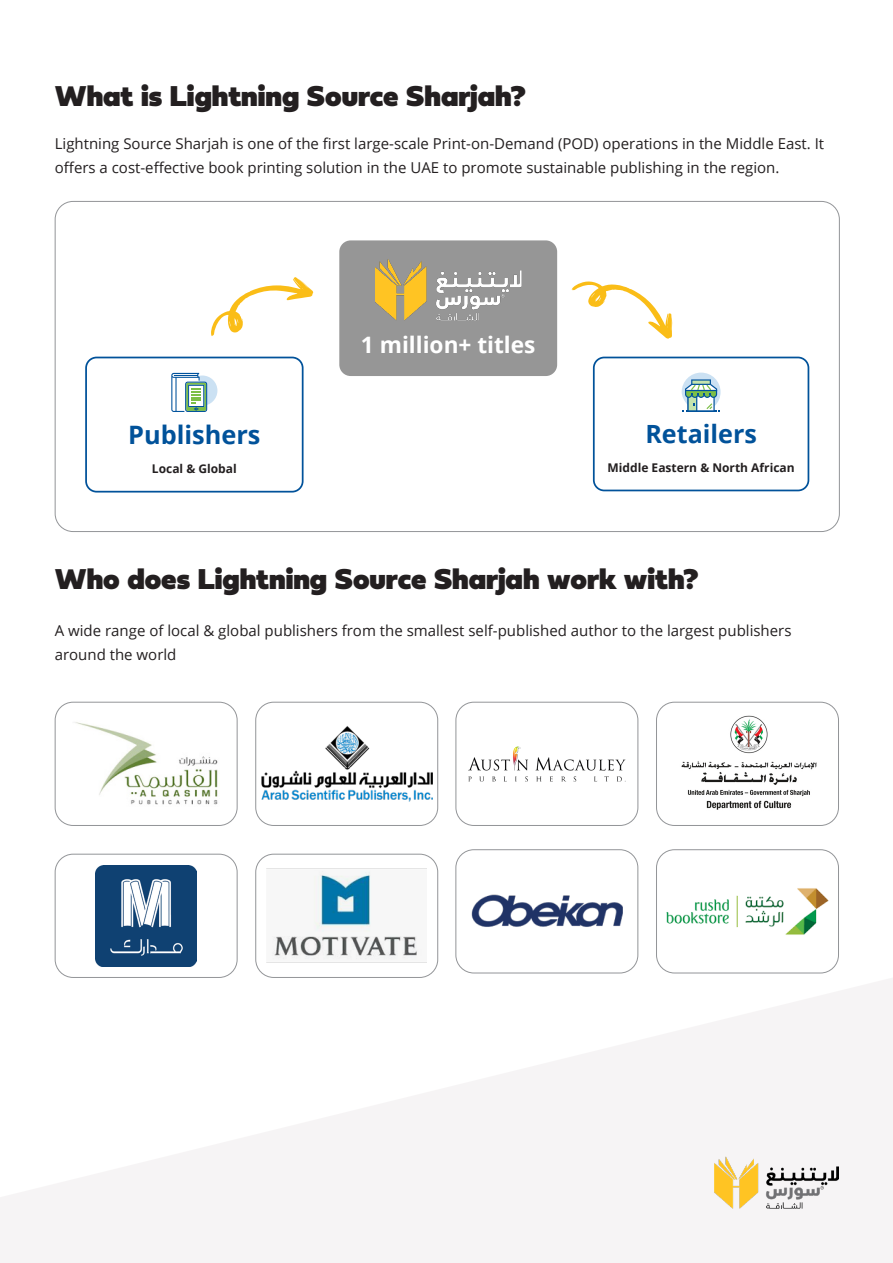
<style>
.page{position:relative;width:893px;height:1263px;background:#fff}
.page>*{position:absolute;margin:0;border:0;box-sizing:border-box;transform-origin:0 0}
.t1{font:30px "Fieldwork Geo Fat";color:#231f20}
.t2{font:700 25.35px "Open Sans";color:#01529a}
.t3{font:700 25.05px "Open Sans";color:#01529a}
.t4{font:700 22.65px "Open Sans";color:#fff}
.body{font:15px/24px "Open Sans";color:#231f20}
.body_bullets{font:15px/24px "Open Sans";color:#231f20}
.t5{font:700 12px "Open Sans";color:#231f20}
</style>
<div class="page">
<svg style="left:0;top:957px;width:893px;height:306px;fill:#f6f4f5"></svg>
<div style="left:340px;top:241px;width:216px;height:134px;background:#969696;border-radius:10px"></div>
<div style="left:339px;top:240px;width:218px;height:136px;border:2px solid #969696;border-radius:10px"></div>
<img style="left:376px;top:261px;width:144px;height:58px">
<svg style="left:572px;top:281px;width:100px;height:58px"></svg>
<div style="left:593px;top:357px;width:216px;height:134px;border:2px solid #01529a;border-radius:10px"></div>
<div style="left:682px;top:373px;width:39px;height:38px;background:#cbe1f3;border-radius:50%"></div>
<svg style="left:682px;top:379px;width:38px;height:32px"></svg>
<svg style="left:211px;top:277px;width:102px;height:59px"></svg>
<div style="left:85px;top:357px;width:219px;height:135px;border:2px solid #01529a;border-radius:11px"></div>
<div style="left:187px;top:375px;width:30px;height:31px;background:#cbe1f3;border-radius:50%"></div>
<svg style="left:171px;top:373px;width:36px;height:39px"></svg>
<img style="left:469px;top:746px;width:156px;height:35px">
<div style="left:456px;top:702px;width:182px;height:124px;border:1px solid #939598;border-radius:18px"></div>
<img style="left:75px;top:722px;width:143px;height:83px">
<div style="left:55px;top:702px;width:182px;height:124px;border:1px solid #939598;border-radius:18px"></div>
<img style="left:261px;top:726px;width:171px;height:76px">
<div style="left:255px;top:702px;width:183px;height:124px;border:1px solid #939598;border-radius:18px"></div>
<img style="left:667px;top:702px;width:161px;height:122px">
<div style="left:656px;top:702px;width:183px;height:124px;border:1px solid #939598;border-radius:18px"></div>
<img style="left:714px;top:1156px;width:125px;height:53px">
<img style="left:267px;top:871px;width:160px;height:92px">
<div style="left:255px;top:854px;width:183px;height:124px;border:1px solid #939598;border-radius:18px"></div>
<img style="left:96px;top:865px;width:100px;height:101px">
<div style="left:55px;top:854px;width:182px;height:124px;border:1px solid #939598;border-radius:18px"></div>
<img style="left:658px;top:888px;width:179px;height:71px">
<div style="left:656px;top:849px;width:183px;height:124px;border:1px solid #939598;border-radius:18px"></div>
<img style="left:471px;top:894px;width:152px;height:33px">
<div style="left:455px;top:849px;width:183px;height:124px;border:1px solid #939598;border-radius:18px"></div>
<p class="t1" style="left:55px;top:73px;width:473px">What is Lightning Source Sharjah?</p>
<p class="body" style="left:55px;top:132px;width:771px">Lightning Source Sharjah is one of the first large-scale Print-on-Demand (POD) operations in the Middle East. It offers a cost-effective book printing solution in the UAE to promote sustainable publishing in the region.</p>
<p class="t2" style="left:128px;top:417px;width:134px">Publishers</p>
<p class="t5" style="left:152px;top:460px;width:86px">Local &amp; Global</p>
<p class="t4" style="left:361px;top:329px;width:176px">1 million+ titles</p>
<p class="t3" style="left:645px;top:416px;width:113px">Retailers</p>
<p class="t5" style="left:608px;top:459px;width:189px">Middle Eastern &amp; North African</p>
<p class="t1" style="left:55px;top:556px;width:645px">Who does Lightning Source Sharjah work with?</p>
<p class="body_bullets" style="left:55px;top:618px;width:738px">A wide range of local &amp; global publishers from the smallest self-published author to the largest publishers around the world</p>
</div>
